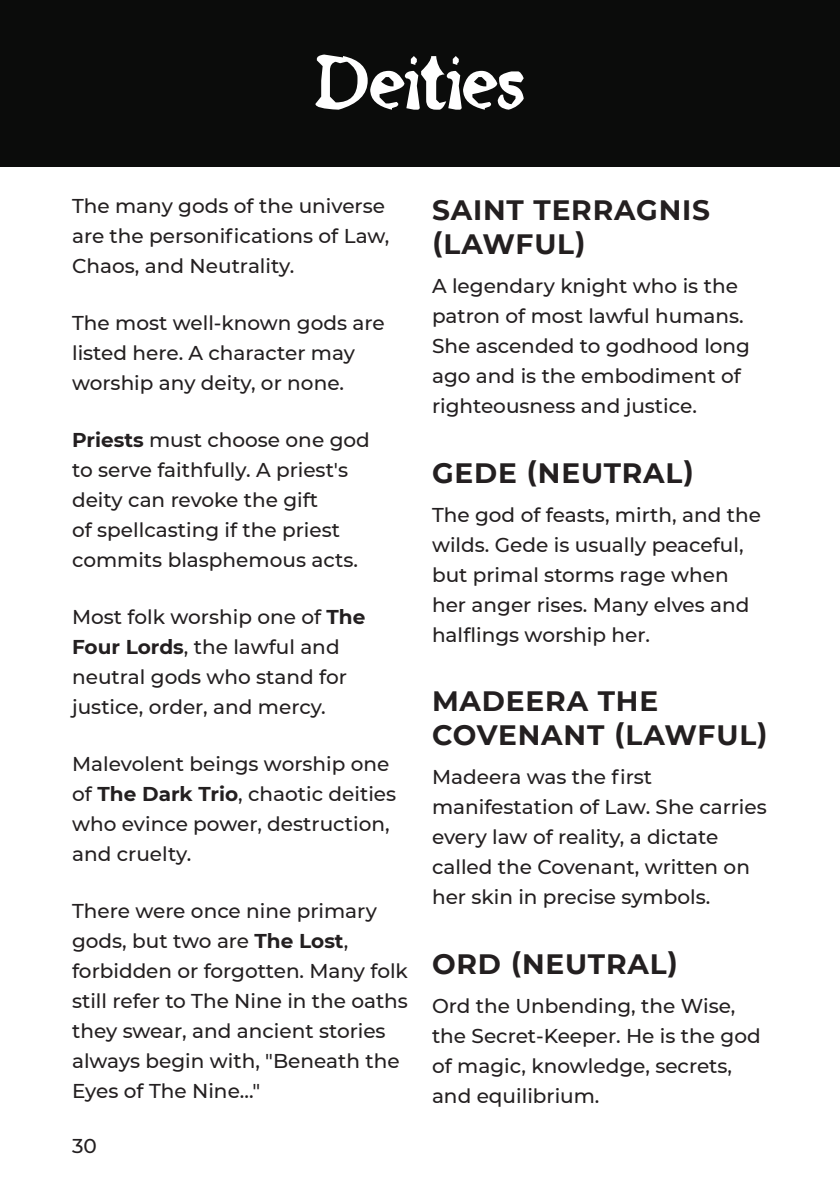
<style>
.page{position:relative;width:840px;height:1191px;background:#fff}
.page>*{position:absolute;margin:0;border:0;box-sizing:border-box;transform-origin:0 0}
.t1{font:78px "Oldnewspaperfont";color:#fff}
.t2{font:700 28px/33.6px "Montserrat";letter-spacing:.03em;color:#231f20}
.t3{font:500 20px/30px "Montserrat";color:#231f20}
.s1{font-weight:700}
</style>
<div class="page">
<div style="left:0;top:0;width:839px;height:166px;background:#0b0c0b"></div>
<h1 class="t1" style="left:315px;top:35px;width:210px">Deities</h1>
<p class="t3" style="left:72px;top:190px;width:318px">The many gods of the universe are the personifications of Law,<br>Chaos, and Neutrality.</p>
<p class="t3" style="left:72px;top:307px;width:314px">The most well-known gods are listed here. A character may worship any deity, or none.</p>
<p class="t3" style="left:72px;top:424px;width:299px"><span class="s1">Priests</span> must choose one god to serve faithfully. A priest's deity can revoke the gift<br>of spellcasting if the priest commits blasphemous acts.</p>
<p class="t3" style="left:72px;top:601px;width:295px">Most folk worship one of <span class="s1">The<br>Four Lords</span>, the lawful and neutral gods who stand for justice, order, and mercy.</p>
<p class="t3" style="left:72px;top:748px;width:325px">Malevolent beings worship one of <span class="s1">The Dark Trio</span>, chaotic deities who evince power, destruction, and cruelty.</p>
<p class="t3" style="left:72px;top:895px;width:337px">There were once nine primary gods, but two are <span class="s1">The Lost</span>, forbidden or forgotten. Many folk still refer to The Nine in the oaths they swear, and ancient stories always begin with, "Beneath the<br>Eyes of The Nine..."</p>
<p class="t3" style="left:72px;top:1130px;width:26px">30</p>
<h2 class="t2" style="left:432px;top:192px;width:279px">SAINT TERRAGNIS (LAWFUL)</h2>
<p class="t3" style="left:432px;top:270px;width:319px">A legendary knight who is the patron of most lawful humans.<br>She ascended to godhood long ago and is the embodiment of righteousness and justice.</p>
<h2 class="t2" style="left:432px;top:454px;width:263px">GEDE (NEUTRAL)</h2>
<p class="t3" style="left:432px;top:499px;width:330px">The god of feasts, mirth, and the wilds. Gede is usually peaceful, but primal storms rage when her anger rises. Many elves and halflings worship her.</p>
<h2 class="t2" style="left:432px;top:683px;width:337px">MADEERA THE<br>COVENANT (LAWFUL)</h2>
<p class="t3" style="left:432px;top:761px;width:336px">Madeera was the first manifestation of Law. She carries every law of reality, a dictate called the Covenant, written on her skin in precise symbols.</p>
<h2 class="t2" style="left:432px;top:945px;width:247px">ORD (NEUTRAL)</h2>
<p class="t3" style="left:432px;top:989px;width:330px">Ord the Unbending, the Wise, the Secret-Keeper. He is the god of magic, knowledge, secrets, and equilibrium.</p>
</div>
